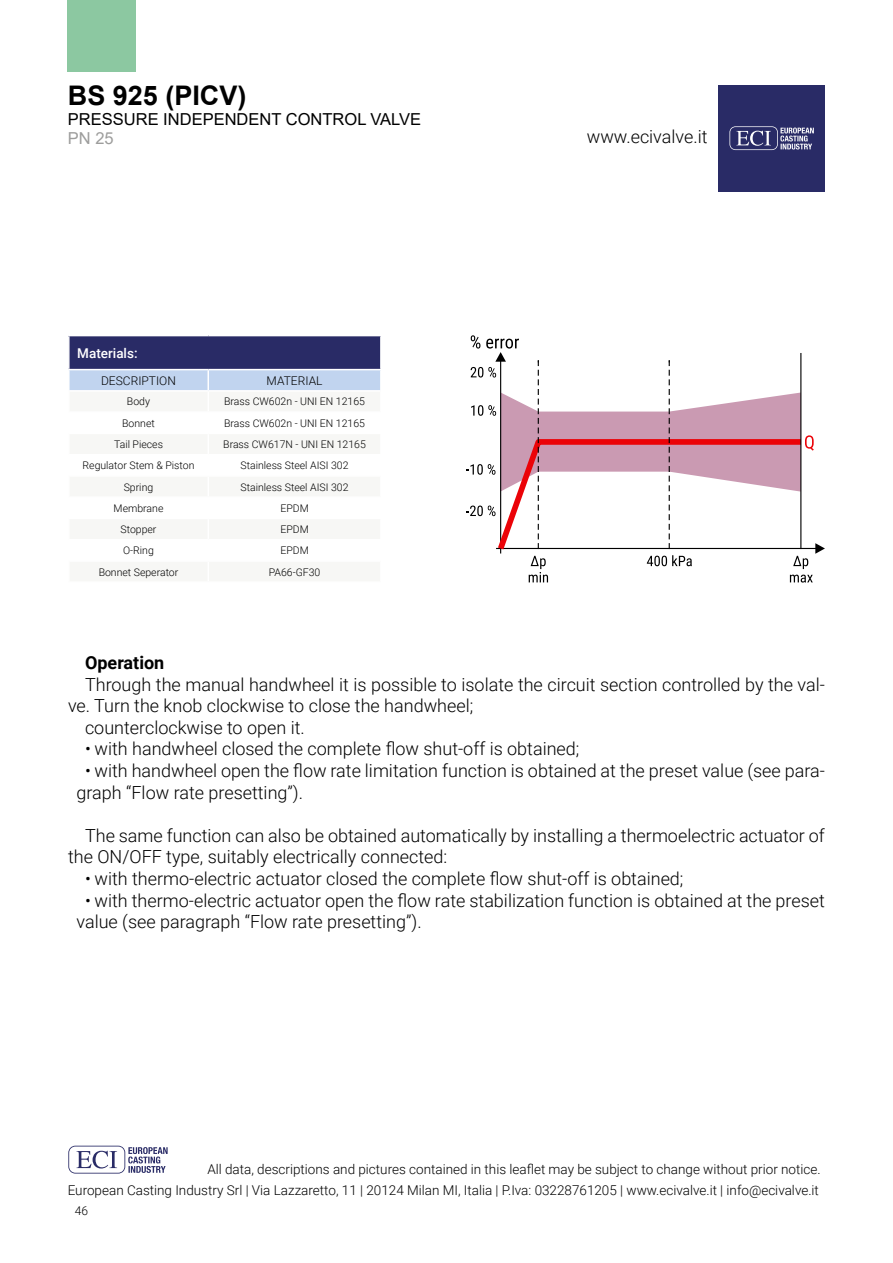
<style>
.page{position:relative;width:893px;height:1263px;background:#fff}
.page>*{position:absolute;margin:0;border:0;box-sizing:border-box;transform-origin:0 0}
.t1{font:700 27px "Arial";color:#000}
.t2{font:300 18px/21.6px "Roboto";color:#000}
.t3{font:700 18px "Roboto";color:#000}
.t4{font:16.5px "Arial";color:#000}
.t5{font:16.5px "Arial";color:#9d9d9c}
.t6{font:300 13.5px "Roboto";color:#000}
.t7{font:500 13.5px "Roboto";color:#fff}
.t8{font:300 12px "Roboto";color:#000}
.t9{font:300 10.5px "Roboto";color:#000}
</style>
<div class="page">
<svg style="left:68px;top:1146px;width:100px;height:27px"></svg>
<div style="left:69px;top:336px;width:312px;height:34px;background:#292b66"></div>
<hr style="left:68px;top:336px;width:2px;height:33px;background:#fff">
<hr style="left:380px;top:336px;width:2px;height:33px;background:#fff">
<hr style="left:68px;top:369px;width:140px;height:1px;background:#fff">
<hr style="left:208px;top:369px;width:174px;height:1px;background:#fff">
<svg style="left:69px;top:370px;width:312px;height:21px;background:#c5d6f0"></svg>
<svg style="left:466px;top:335px;width:359px;height:248px"></svg>
<div style="left:68px;top:0;width:68px;height:72px;background:#8cc8a1"></div>
<div style="left:718px;top:85px;width:107px;height:106px;background:#292b66"></div>
<svg style="left:729px;top:126px;width:85px;height:24px"></svg>
<h1 class="t1" style="left:68px;top:76px;width:180px">BS 925 (PICV)</h1>
<p class="t4" style="left:68px;top:107px;width:355px">PRESSURE INDEPENDENT CONTROL VALVE</p>
<p class="t5" style="left:68px;top:127px;width:47px">PN 25</p>
<p class="t7" style="left:77px;top:343px;width:62px">Materials:</p>
<p class="t8" style="left:101px;top:372px;width:76px">DESCRIPTION</p>
<p class="t8" style="left:267px;top:372px;width:57px">MATERIAL</p>
<p class="t9" style="left:127px;top:394px;width:25px">Body</p>
<p class="t9" style="left:224px;top:394px;width:142px">Brass CW602n - UNI EN 12165</p>
<p class="t9" style="left:122px;top:416px;width:34px">Bonnet</p>
<p class="t9" style="left:224px;top:416px;width:142px">Brass CW602n - UNI EN 12165</p>
<p class="t9" style="left:114px;top:437px;width:50px">Tail Pieces</p>
<p class="t9" style="left:223px;top:437px;width:144px">Brass CW617N - UNI EN 12165</p>
<p class="t9" style="left:83px;top:458px;width:113px">Regulator Stem &amp; Piston</p>
<p class="t9" style="left:241px;top:458px;width:110px">Stainless Steel AISI 302</p>
<p class="t9" style="left:124px;top:479px;width:31px">Spring</p>
<p class="t9" style="left:241px;top:479px;width:110px">Stainless Steel AISI 302</p>
<p class="t9" style="left:114px;top:501px;width:51px">Membrane</p>
<p class="t9" style="left:280px;top:501px;width:30px">EPDM</p>
<p class="t9" style="left:121px;top:522px;width:37px">Stopper</p>
<p class="t9" style="left:280px;top:522px;width:30px">EPDM</p>
<p class="t9" style="left:123px;top:543px;width:32px">O-Ring</p>
<p class="t9" style="left:280px;top:543px;width:30px">EPDM</p>
<p class="t9" style="left:99px;top:564px;width:81px">Bonnet Seperator</p>
<p class="t9" style="left:269px;top:564px;width:53px">PA66-GF30</p>
<p class="t2" style="left:587px;top:125px;width:122px">www.ecivalve.it</p>
<p class="t3" style="left:85px;top:650px;width:81px">Operation</p>
<p class="t2" style="left:85px;top:673px;width:741px">Through the manual handwheel it is possible to isolate the circuit section controlled by the val-</p>
<p class="t2" style="left:68px;top:694px;width:407px">ve. Turn the knob clockwise to close the handwheel;</p>
<p class="t2" style="left:85px;top:716px;width:221px">counterclockwise to open it.</p>
<p class="t2" style="left:85px;top:737px;width:496px">• with handwheel closed the complete flow shut-off is obtained;</p>
<p class="t2" style="left:77px;top:759px;width:750px;text-indent:8px">• with handwheel open the flow rate limitation function is obtained at the preset value (see para&shy;graph “Flow rate presetting”).</p>
<p class="t2" style="left:68px;top:824px;width:758px;text-indent:17px">The same function can also be obtained automatically by installing a thermoelectric actuator of the ON/OFF type, suitably electrically connected:</p>
<p class="t2" style="left:85px;top:867px;width:600px">• with thermo-electric actuator closed the complete flow shut-off is obtained;</p>
<p class="t2" style="left:77px;top:889px;width:750px;text-indent:8px">• with thermo-electric actuator open the flow rate stabilization function is obtained at the preset value (see paragraph “Flow rate presetting”).</p>
<p class="t6" style="left:207px;top:1160px;width:615px">All data, descriptions and pictures contained in this leaflet may be subject to change without prior notice.</p>
<p class="t6" style="left:68px;top:1181px;width:753px">European Casting Industry Srl | Via Lazzaretto, 11 | 20124 Milan MI, Italia | P.Iva: 03228761205 | www.ecivalve.it | info@ecivalve.it</p>
<p class="t8" style="left:75px;top:1202px;width:15px">46</p>
</div>
